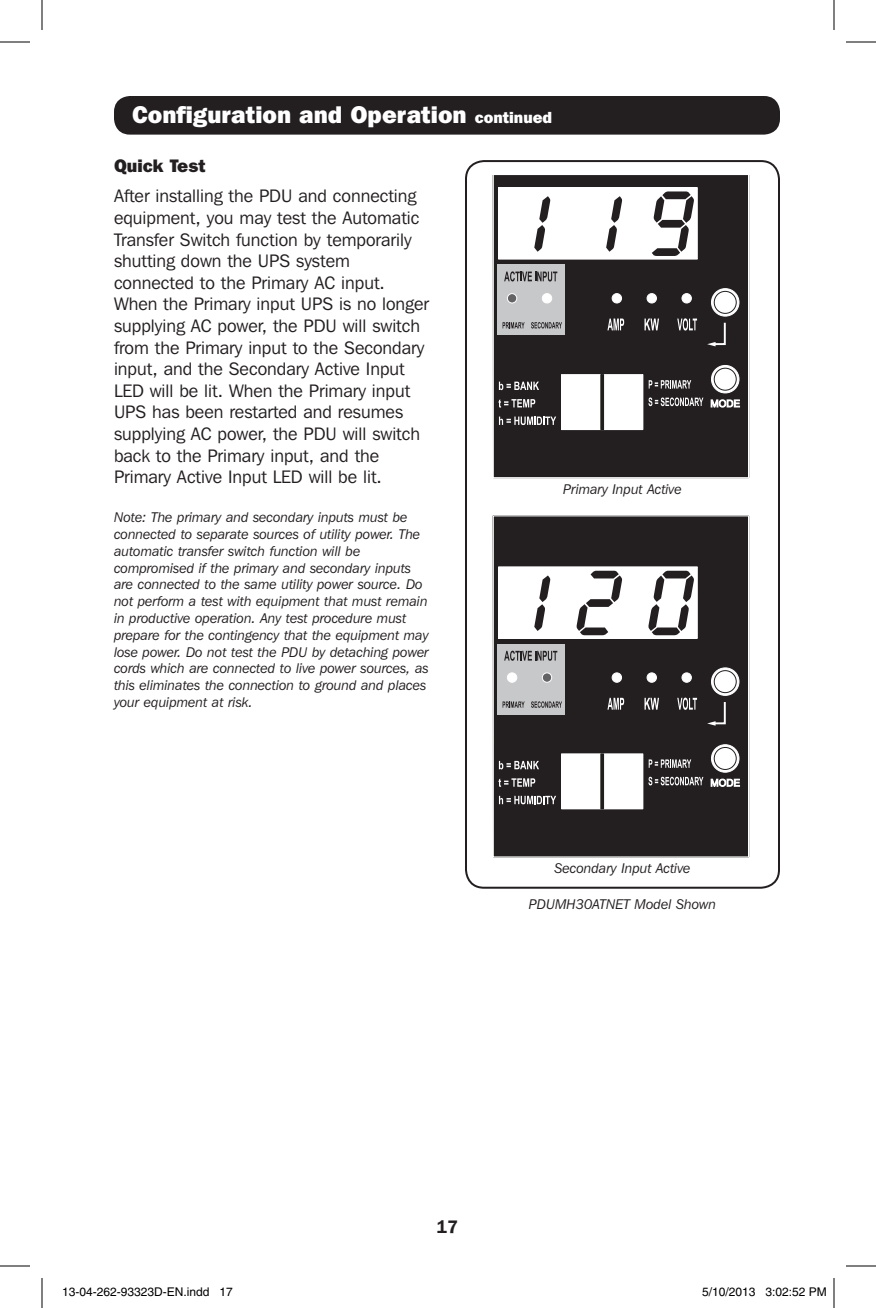
<style>
.page{position:relative;width:876px;height:1308px;background:#fff}
.page>*{position:absolute;margin:0;border:0;box-sizing:border-box;transform-origin:0 0}
.t1{font:800 24px "Franklin Gothic IT Cby BT";color:#fff}
.t2{font:18px/21.6px "Franklin Gothic IT Cby BT";color:#231f20}
.t3{font:800 18px "Franklin Gothic IT Cby BT";color:#231f20}
.t4{font:600 18px "Franklin Gothic IT Cby BT";color:#231f20}
.t5{font:italic 14px/16.8px "Franklin Gothic IT Cby BT";color:#231f20}
.t6{font:12px "Helvetica";color:#000}
.s1{font-size:16px}
</style>
<div class="page">
<div style="left:114px;top:96px;width:666px;height:39px;background:#231f20;border-radius:16px"></div>
<div style="left:465px;top:160px;width:315px;height:729px;border:2px solid #231f20;border-radius:18px"></div>
<div style="left:493px;top:175px;width:255px;height:303px;background:#231f20"></div>
<div style="left:497px;top:265px;width:68px;height:70px;background:#c7c8ca"></div>
<svg style="left:504px;top:271px;width:53px;height:10px"></svg>
<svg style="left:503px;top:322px;width:22px;height:6px"></svg>
<svg style="left:531px;top:322px;width:31px;height:7px"></svg>
<div style="left:682px;top:294px;width:9px;height:9px;background:#fff;border-radius:50%"></div>
<div style="left:682px;top:294px;width:9px;height:9px;border:1px solid #fff;border-radius:50%"></div>
<div style="left:647px;top:294px;width:9px;height:9px;background:#fff;border-radius:50%"></div>
<div style="left:647px;top:294px;width:9px;height:9px;border:1px solid #fff;border-radius:50%"></div>
<div style="left:612px;top:294px;width:10px;height:9px;background:#fff;border-radius:50%"></div>
<div style="left:612px;top:294px;width:10px;height:9px;border:1px solid #fff;border-radius:50%"></div>
<div style="left:542px;top:294px;width:10px;height:9px;background:#fff;border-radius:50%"></div>
<div style="left:542px;top:294px;width:10px;height:9px;border:1px solid #fff;border-radius:50%"></div>
<div style="left:507px;top:294px;width:10px;height:9px;background:#636366;border-radius:50%"></div>
<div style="left:507px;top:294px;width:10px;height:9px;border:1px solid #fff;border-radius:50%"></div>
<div style="left:499px;top:188px;width:198px;height:71px;background:#fff"></div>
<div style="left:562px;top:375px;width:81px;height:55px;background:#fff"></div>
<div style="left:601px;top:375px;width:3px;height:55px;border:1px solid #211e1e"></div>
<svg style="left:711px;top:365px;width:28px;height:28px"></svg>
<div style="left:711px;top:365px;width:28px;height:28px;border:1px solid #fff;border-radius:50%"></div>
<svg style="left:711px;top:289px;width:28px;height:27px"></svg>
<div style="left:711px;top:289px;width:28px;height:27px;border:1px solid #fff;border-radius:50%"></div>
<div style="left:714px;top:368px;width:22px;height:22px;background:#fff;border-radius:50%"></div>
<div style="left:714px;top:368px;width:23px;height:22px;border:1px solid #211e1e;border-radius:50%"></div>
<div style="left:714px;top:291px;width:22px;height:22px;background:#fff;border-radius:50%"></div>
<div style="left:714px;top:291px;width:23px;height:23px;border:1px solid #211e1e;border-radius:50%"></div>
<svg style="left:710px;top:399px;width:31px;height:9px"></svg>
<svg style="left:534px;top:196px;width:16px;height:56px"></svg>
<svg style="left:606px;top:196px;width:16px;height:56px"></svg>
<svg style="left:652px;top:191px;width:42px;height:65px"></svg>
<svg style="left:607px;top:319px;width:17px;height:11px"></svg>
<svg style="left:499px;top:382px;width:40px;height:8px"></svg>
<svg style="left:498px;top:399px;width:37px;height:9px"></svg>
<svg style="left:499px;top:417px;width:57px;height:8px"></svg>
<svg style="left:649px;top:380px;width:42px;height:9px"></svg>
<svg style="left:648px;top:398px;width:55px;height:8px"></svg>
<svg style="left:677px;top:318px;width:20px;height:13px"></svg>
<svg style="left:645px;top:319px;width:14px;height:11px"></svg>
<svg style="left:707px;top:321px;width:20px;height:25px"></svg>
<div style="left:493px;top:516px;width:256px;height:341px;background:#231f20"></div>
<div style="left:497px;top:644px;width:68px;height:70px;background:#c7c8ca"></div>
<svg style="left:504px;top:651px;width:53px;height:10px"></svg>
<svg style="left:503px;top:701px;width:22px;height:7px"></svg>
<svg style="left:531px;top:701px;width:31px;height:7px"></svg>
<div style="left:682px;top:673px;width:9px;height:9px;background:#fff;border-radius:50%"></div>
<div style="left:682px;top:673px;width:9px;height:9px;border:1px solid #fff;border-radius:50%"></div>
<div style="left:647px;top:673px;width:9px;height:9px;background:#fff;border-radius:50%"></div>
<div style="left:647px;top:673px;width:9px;height:9px;border:1px solid #fff;border-radius:50%"></div>
<div style="left:612px;top:673px;width:10px;height:9px;background:#fff;border-radius:50%"></div>
<div style="left:612px;top:673px;width:10px;height:9px;border:1px solid #fff;border-radius:50%"></div>
<div style="left:542px;top:673px;width:10px;height:9px;background:#636366;border-radius:50%"></div>
<div style="left:542px;top:673px;width:10px;height:9px;border:1px solid #fff;border-radius:50%"></div>
<div style="left:507px;top:673px;width:10px;height:9px;background:#fff;border-radius:50%"></div>
<div style="left:507px;top:673px;width:10px;height:9px;border:1px solid #fff;border-radius:50%"></div>
<div style="left:499px;top:567px;width:198px;height:71px;background:#fff"></div>
<div style="left:562px;top:754px;width:81px;height:55px;background:#fff"></div>
<div style="left:601px;top:754px;width:3px;height:55px;border:1px solid #211e1e"></div>
<svg style="left:711px;top:745px;width:28px;height:27px"></svg>
<div style="left:711px;top:745px;width:28px;height:27px;border:1px solid #fff;border-radius:50%"></div>
<svg style="left:711px;top:668px;width:28px;height:27px"></svg>
<div style="left:711px;top:668px;width:28px;height:27px;border:1px solid #fff;border-radius:50%"></div>
<div style="left:714px;top:747px;width:22px;height:22px;background:#fff;border-radius:50%"></div>
<div style="left:714px;top:747px;width:23px;height:23px;border:1px solid #211e1e;border-radius:50%"></div>
<div style="left:714px;top:671px;width:22px;height:22px;background:#fff;border-radius:50%"></div>
<div style="left:714px;top:670px;width:23px;height:23px;border:1px solid #211e1e;border-radius:50%"></div>
<svg style="left:710px;top:778px;width:31px;height:9px"></svg>
<svg style="left:534px;top:575px;width:16px;height:56px"></svg>
<svg style="left:577px;top:571px;width:45px;height:64px"></svg>
<svg style="left:648px;top:571px;width:46px;height:64px"></svg>
<svg style="left:607px;top:698px;width:17px;height:12px"></svg>
<svg style="left:499px;top:761px;width:40px;height:8px"></svg>
<svg style="left:498px;top:778px;width:37px;height:9px"></svg>
<svg style="left:499px;top:796px;width:57px;height:8px"></svg>
<svg style="left:649px;top:759px;width:42px;height:9px"></svg>
<svg style="left:648px;top:777px;width:55px;height:8px"></svg>
<svg style="left:677px;top:698px;width:20px;height:12px"></svg>
<svg style="left:645px;top:698px;width:14px;height:12px"></svg>
<svg style="left:707px;top:702px;width:19px;height:24px"></svg>
<hr style="left:0;top:42px;width:30px;height:1px;background:#000">
<hr style="left:846px;top:42px;width:30px;height:1px;background:#000">
<hr style="left:0;top:1266px;width:30px;height:1px;background:#000">
<hr style="left:846px;top:1266px;width:30px;height:1px;background:#000">
<hr style="left:42px;top:0;width:1px;height:30px;background:#000">
<hr style="left:42px;top:1278px;width:1px;height:30px;background:#000">
<hr style="left:834px;top:0;width:1px;height:30px;background:#000">
<hr style="left:834px;top:1278px;width:1px;height:30px;background:#000">
<p class="t1" style="left:132px;top:100px;width:422px">Configuration and Operation <span class="s1">continued</span></p>
<p class="t3" style="left:114px;top:154px;width:93px">Quick Test</p>
<p class="t2" style="left:114px;top:185px;width:317px">After installing the PDU and connecting equipment, you may test the Automatic Transfer Switch function by temporarily shutting down the UPS system connected to the Primary AC input.<br>When the Primary input UPS is no longer supplying AC power, the PDU will switch from the Primary input to the Secondary input, and the Secondary Active Input LED will be lit. When the Primary input UPS has been restarted and resumes supplying AC power, the PDU will switch back to the Primary input, and the Primary Active Input LED will be lit.</p>
<p class="t5" style="left:114px;top:509px;width:316px">Note: The primary and secondary inputs must be connected to separate sources of utility power. The automatic transfer switch function will be compromised if the primary and secondary inputs are connected to the same utility power source. Do not perform a test with equipment that must remain in productive operation. Any test procedure must prepare for the contingency that the equipment may lose power. Do not test the PDU by detaching power cords which are connected to live power sources, as this eliminates the connection to ground and places your equipment at risk.</p>
<p class="t5" style="left:563px;top:481px;width:120px">Primary Input Active</p>
<p class="t5" style="left:555px;top:860px;width:137px">Secondary Input Active</p>
<p class="t5" style="left:529px;top:896px;width:189px">PDUMH30ATNET Model Shown</p>
<p class="t4" style="left:436px;top:1215px;width:23px">17</p>
<p class="t6" style="left:62px;top:1285px;width:172px">13-04-262-93323D-EN.indd 17</p>
<p class="t6" style="left:702px;top:1285px;width:126px">5/10/2013 3:02:52 PM</p>
</div>
